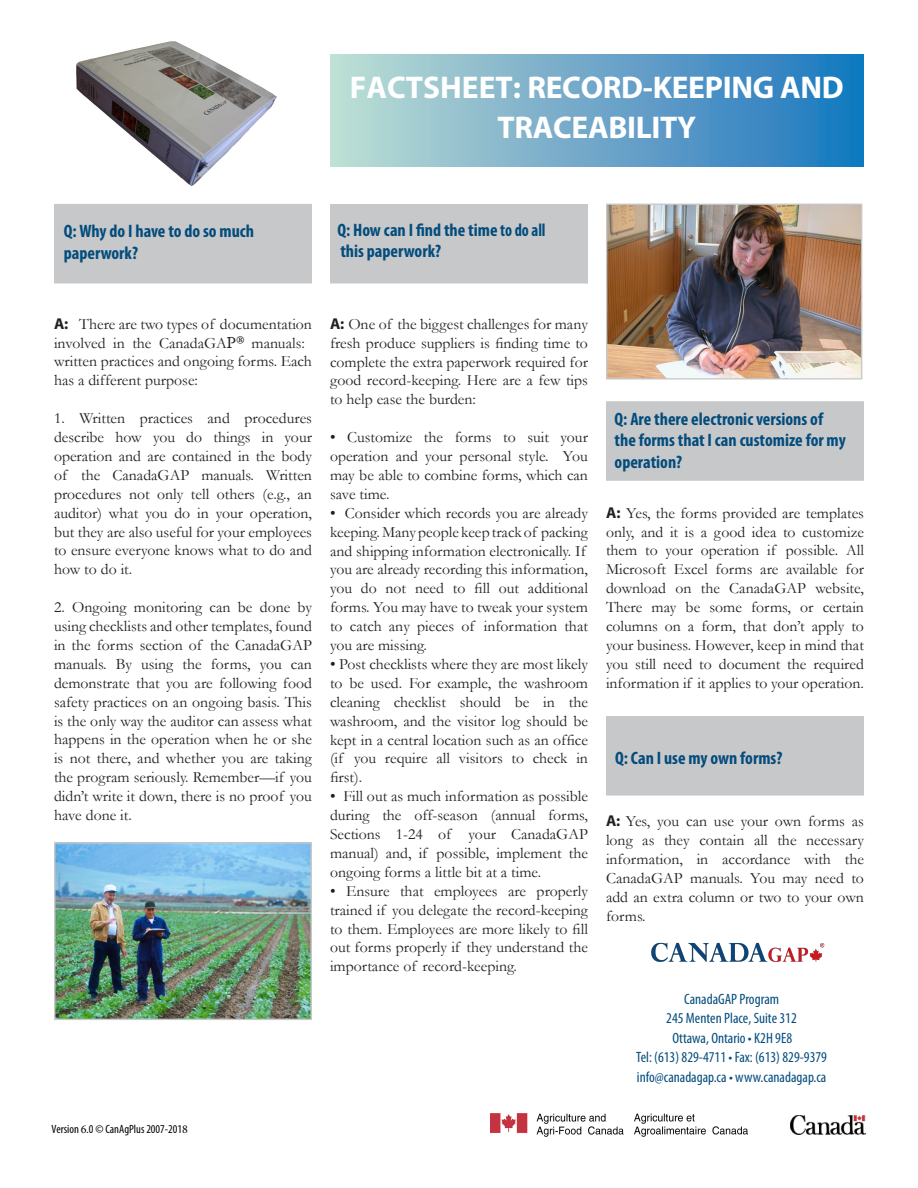
<style>
.page{position:relative;width:918px;height:1188px;background:#fff}
.page>*{position:absolute;margin:0;border:0;box-sizing:border-box;transform-origin:0 0}
.Sidebar_Head{font:700 31.5px/40.2px "Myriad Pro";letter-spacing:-.01em;color:#fff;text-align:center}
.t1{font:700 condensed 18px/21.6px "Myriad Pro";color:#034c7c}
.t2{font:15.75px/18.9px "Garamond";color:#231f20;text-align:justify}
.t3{font:condensed 15px "Myriad Pro";color:#034c7c}
.t4{font:condensed 12px "Myriad Pro";color:#000}
.s1{font-family:"Myriad Pro";font-weight:700}
.s2{font-family:"Minion Pro";font-stretch:normal}
</style>
<div class="page">
<div style="left:330px;top:54px;width:534px;height:112px;background:linear-gradient(to right,#c1dcd4,#1974bf)"></div>
<img style="left:76px;top:41px;width:201px;height:145px">
<img style="left:56px;top:844px;width:254px;height:174px">
<div style="left:54px;top:842px;width:258px;height:178px;border:1px solid #c7c8ca"></div>
<div style="left:54px;top:204px;width:258px;height:79px;background:#c7c8ca"></div>
<div style="left:330px;top:204px;width:258px;height:80px;background:#c7c8ca;border:1px solid #c7c8ca"></div>
<div style="left:606px;top:401px;width:258px;height:80px;background:#c7c8ca;border:1px solid #c7c8ca"></div>
<img style="left:608px;top:206px;width:252px;height:172px">
<div style="left:606px;top:204px;width:256px;height:176px;border:1px solid #c7c8ca"></div>
<div style="left:606px;top:716px;width:258px;height:80px;background:#c7c8ca;border:1px solid #c7c8ca"></div>
<img style="left:490px;top:1113px;width:257px;height:23px">
<img style="left:790px;top:1116px;width:76px;height:18px">
<img style="left:651px;top:942px;width:174px;height:20px">
<p class="Sidebar_Head" style="left:350px;top:66px;width:495px">FACTSHEET: RECORD-KEEPING AND<br>TRACEABILITY</p>
<p class="t1" style="left:64px;top:220px;width:192px">Q: Why do I have to do so much</p>
<p class="t1" style="left:64px;top:241px;width:76px">paperwork?</p>
<p class="t1" style="left:338px;top:218px;width:210px">Q: How can I find the time to do all</p>
<p class="t1" style="left:340px;top:240px;width:102px">this paperwork?</p>
<p class="t2" style="left:54px;top:314px;width:260px;text-align:left"><span class="s1">A:</span> There are two types of documentation involved in the CanadaGAP® manuals: written practices and ongoing forms. Each has a different purpose:</p>
<p class="t2" style="left:54px;top:408px;width:260px">1. Written practices and procedures describe how you do things in your operation and are contained in the body of the CanadaGAP manuals. Written procedures not only tell others (e.g., an auditor) what you do in your operation, but they are also useful for your employees to ensure everyone knows what to do and how to do it.</p>
<p class="t2" style="left:54px;top:597px;width:260px">2. Ongoing monitoring can be done by using checklists and other templates, found in the forms section of the CanadaGAP manuals. By using the forms, you can demonstrate that you are following food safety practices on an ongoing basis. This is the only way the auditor can assess what happens in the operation when he or she is not there, and whether you are taking the program seriously. Remember—if you didn’t write it down, there is no proof you have done it.</p>
<p class="t2" style="left:330px;top:314px;width:260px"><span class="s1">A:</span> One of the biggest challenges for many fresh produce suppliers is finding time to complete the extra paperwork required for good record-keeping. Here are a few tips to help ease the burden:</p>
<p class="t2" style="left:330px;top:427px;width:260px">• Customize the forms to suit your operation and your personal style. You may be able to combine forms, which can save time.</p>
<p class="t2" style="left:330px;top:503px;width:260px;text-align:left">• Consider which records you are already keeping. Many people keep track of packing and shipping information electronically. If you are already recording this information, you do not need to fill out additional forms. You may have to tweak your system to catch any pieces of information that you are missing.</p>
<p class="t2" style="left:330px;top:654px;width:260px">• Post checklists where they are most likely to be used. For example, the washroom cleaning checklist should be in the washroom, and the visitor log should be kept in a central location such as an office (if you require all visitors to check in first).</p>
<p class="t2" style="left:330px;top:786px;width:260px">• Fill out as much information as possible during the off-season (annual forms, Sections 1-24 of your CanadaGAP manual) and, if possible, implement the ongoing forms a little bit at a time.</p>
<p class="t2" style="left:330px;top:881px;width:260px">• Ensure that employees are properly trained if you delegate the record-keeping to them. Employees are more likely to fill out forms properly if they understand the importance of record-keeping.</p>
<p class="t4" style="left:51px;top:1122px;width:138px">Version <span class="s2">6</span>.0 © CanAgPlus 2007-201<span class="s2">8</span></p>
<p class="t1" style="left:615px;top:407px;width:210px">Q: Are there electronic versions of</p>
<p class="t1" style="left:615px;top:429px;width:233px">the forms that I can customize for my operation?</p>
<p class="t2" style="left:606px;top:503px;width:260px"><span class="s1">A:</span> Yes, the forms provided are templates only, and it is a good idea to customize them to your operation if possible. All Microsoft Excel forms are available for download on the CanadaGAP website, There may be some forms, or certain columns on a form, that don’t apply to your business. However, keep in mind that you still need to document the required information if it applies to your operation.</p>
<p class="t1" style="left:615px;top:747px;width:169px">Q: Can I use my own forms?</p>
<p class="t2" style="left:606px;top:811px;width:260px"><span class="s1">A:</span> Yes, you can use your own forms as long as they contain all the necessary information, in accordance with the CanadaGAP manuals. You may need to add an extra column or two to your own forms.</p>
<p class="t3" style="left:684px;top:990px;width:96px">CanadaGAP Program</p>
<p class="t3" style="left:666px;top:1009px;width:132px">245 Menten Place, Suite 312</p>
<p class="t3" style="left:672px;top:1029px;width:121px">Ottawa, Ontario • K2H 9E8</p>
<p class="t3" style="left:636px;top:1048px;width:192px">Tel: (613) 829-4711 • Fax: (613) 829-9379</p>
<p class="t3" style="left:637px;top:1068px;width:191px">info@canadagap.ca • www.canadagap.ca</p>
</div>
